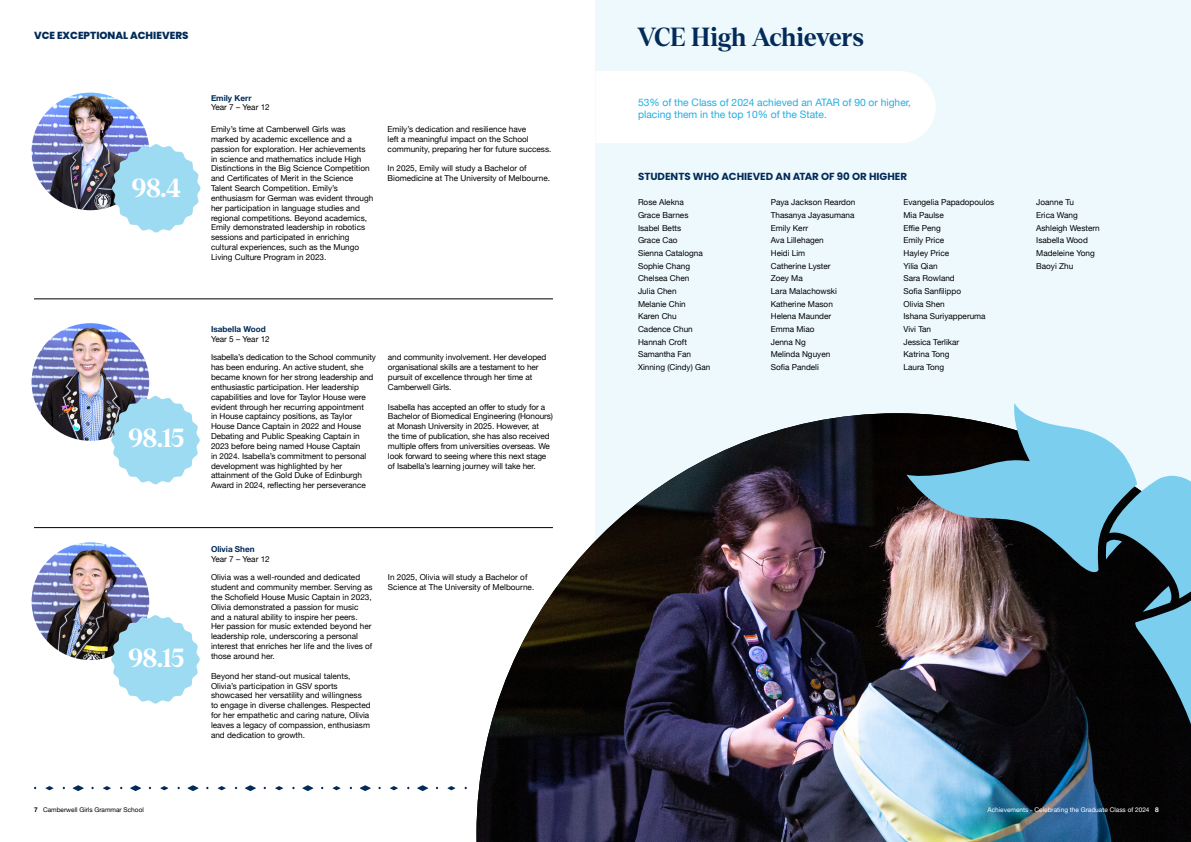
<style>
.page{position:relative;width:1191px;height:842px;background:#fff}
.page>*{position:absolute;margin:0;border:0;box-sizing:border-box;transform-origin:0 0}
.Heading_01{font:700 25px "Denton";letter-spacing:.02em;color:#022b59}
.ATAR_Score{font:700 25px "Denton";color:#fff}
.Breakout_Text{font:10.2px/12.3px "Helvetica Neue";color:#23aee2}
.Subheading_01{font:700 10.2px "Poppins";color:#022b59}
.Section_Title_-_Cont{font:800 10.2px "Poppins";color:#022b59}
.Body_Copy{font:8.2px/9.8px "Helvetica Neue";color:#000}
.List_01{font:8.2px "Helvetica Neue";color:#000}
.Body_Copy_Bold{font:700 8.2px "Helvetica Neue";color:#022b59}
.t1{font:6.5px "Helvetica Neue";color:#fff}
.t2{font:6.5px "Helvetica Neue";color:#000}
.s1{font-weight:700}
</style>
<div class="page">
<img style="left:32px;top:93px;width:117px;height:117px;border-radius:59px">
<img style="left:32px;top:323px;width:117px;height:118px;border-radius:59px">
<img style="left:32px;top:542px;width:117px;height:118px;border-radius:59px">
<svg style="left:112px;top:144px;width:88px;height:89px"></svg>
<svg style="left:111px;top:396px;width:89px;height:88px"></svg>
<svg style="left:111px;top:615px;width:89px;height:89px"></svg>
<div style="left:595px;top:0;width:596px;height:842px;background:#edf9fd"></div>
<img style="left:476px;top:413px;width:715px;height:429px">
<img style="left:893px;top:555px;width:298px;height:247px">
<svg style="left:906px;top:403px;width:285px;height:209px"></svg>
<div style="left:596px;top:71px;width:339px;height:72px;background:#fff"></div>
<hr style="left:34px;top:299px;width:519px;height:1px;background:#000">
<hr style="left:34px;top:527px;width:519px;height:1px;background:#000">
<svg style="left:73px;top:785px;width:11px;height:6px"></svg>
<svg style="left:130px;top:785px;width:11px;height:6px"></svg>
<svg style="left:187px;top:785px;width:11px;height:6px"></svg>
<svg style="left:245px;top:785px;width:11px;height:6px"></svg>
<svg style="left:302px;top:785px;width:11px;height:6px"></svg>
<svg style="left:360px;top:785px;width:11px;height:6px"></svg>
<svg style="left:275px;top:786px;width:8px;height:4px"></svg>
<svg style="left:218px;top:786px;width:8px;height:4px"></svg>
<svg style="left:160px;top:786px;width:8px;height:4px"></svg>
<svg style="left:103px;top:786px;width:8px;height:4px"></svg>
<svg style="left:46px;top:786px;width:7px;height:4px"></svg>
<svg style="left:332px;top:786px;width:8px;height:4px"></svg>
<svg style="left:390px;top:786px;width:8px;height:4px"></svg>
<svg style="left:417px;top:785px;width:11px;height:6px"></svg>
<svg style="left:447px;top:786px;width:8px;height:4px"></svg>
<p class="Section_Title_-_Cont" style="left:34px;top:30px;width:156px">VCE EXCEPTIONAL ACHIEVERS</p>
<p class="ATAR_Score" style="left:132px;top:173px;width:50px">98.4</p>
<p class="Body_Copy_Bold" style="left:211px;top:91px;width:42px">Emily Kerr</p>
<p class="Body_Copy" style="left:211px;top:103px;width:60px">Year 7 – Year 12</p>
<p class="Body_Copy" style="left:211px;top:125px;width:164px">Emily’s time at Camberwell Girls was marked by academic excellence and a passion for exploration. Her achievements in science and mathematics include High Distinctions in the Big Science Competition and Certificates of Merit in the Science Talent Search Competition. Emily’s enthusiasm for German was evident through her participation in language studies and regional competitions. Beyond academics, Emily demonstrated leadership in robotics sessions and participated in enriching cultural experiences, such as the Mungo Living Culture Program in 2023.</p>
<p class="Body_Copy" style="left:387px;top:125px;width:165px">Emily’s dedication and resilience have<br>left a meaningful impact on the School community, preparing her for future success.</p>
<p class="Body_Copy" style="left:387px;top:164px;width:164px">In 2025, Emily will study a Bachelor of<br>Biomedicine at The University of Melbourne.</p>
<p class="ATAR_Score" style="left:128px;top:423px;width:57px">98.15</p>
<p class="ATAR_Score" style="left:128px;top:642px;width:57px">98.15</p>
<p class="Body_Copy_Bold" style="left:211px;top:323px;width:56px">Isabella Wood</p>
<p class="Body_Copy" style="left:211px;top:335px;width:60px">Year 5 – Year 12</p>
<p class="Body_Copy" style="left:211px;top:353px;width:166px">Isabella’s dedication to the School community has been enduring. An active student, she became known for her strong leadership and enthusiastic participation. Her leadership capabilities and love for Taylor House were evident through her recurring appointment<br>in House captaincy positions, as Taylor House Dance Captain in 2022 and House Debating and Public Speaking Captain in 2023 before being named House Captain<br>in 2024. Isabella’s commitment to personal development was highlighted by her attainment of the Gold Duke of Edinburgh Award in 2024, reflecting her perseverance</p>
<p class="Body_Copy" style="left:388px;top:353px;width:160px">and community involvement. Her developed organisational skills are a testament to her pursuit of excellence through her time at Camberwell Girls.</p>
<p class="Body_Copy" style="left:388px;top:402px;width:166px">Isabella has accepted an offer to study for a Bachelor of Biomedical Engineering (Honours) at Monash University in 2025. However, at<br>the time of publication, she has also received multiple offers from universities overseas. We look forward to seeing where this next stage of Isabella’s learning journey will take her.</p>
<p class="Body_Copy_Bold" style="left:211px;top:543px;width:45px">Olivia Shen</p>
<p class="Body_Copy" style="left:211px;top:555px;width:60px">Year 7 – Year 12</p>
<p class="Body_Copy" style="left:211px;top:573px;width:163px">Olivia was a well-rounded and dedicated student and community member. Serving as the Schofield House Music Captain in 2023, Olivia demonstrated a passion for music and a natural ability to inspire her peers.<br>Her passion for music extended beyond her leadership role, underscoring a personal interest that enriches her life and the lives of those around her.</p>
<p class="Body_Copy" style="left:211px;top:671px;width:161px">Beyond her stand-out musical talents, Olivia’s participation in GSV sports showcased her versatility and willingness to engage in diverse challenges. Respected for her empathetic and caring nature, Olivia leaves a legacy of compassion, enthusiasm and dedication to growth.</p>
<p class="Body_Copy" style="left:388px;top:573px;width:148px">In 2025, Olivia will study a Bachelor of<br>Science at The University of Melbourne.</p>
<p class="Heading_01" style="left:638px;top:22px;width:227px">VCE High Achievers</p>
<p class="Breakout_Text" style="left:638px;top:96px;width:275px">53% of the Class of 2024 achieved an ATAR of 90 or higher, placing them in the top 10% of the State.</p>
<p class="Subheading_01" style="left:638px;top:170px;width:270px">STUDENTS WHO ACHIEVED AN ATAR OF 90 OR HIGHER</p>
<p class="List_01" style="left:638px;top:197px;width:47px">Rose Alekna</p>
<p class="List_01" style="left:638px;top:209px;width:52px">Grace Barnes</p>
<p class="List_01" style="left:638px;top:222px;width:45px">Isabel Betts</p>
<p class="List_01" style="left:638px;top:235px;width:41px">Grace Cao</p>
<p class="List_01" style="left:638px;top:247px;width:66px">Sienna Catalogna</p>
<p class="List_01" style="left:638px;top:260px;width:54px">Sophie Chang</p>
<p class="List_01" style="left:638px;top:273px;width:53px">Chelsea Chen</p>
<p class="List_01" style="left:638px;top:285px;width:40px">Julia Chen</p>
<p class="List_01" style="left:638px;top:298px;width:49px">Melanie Chin</p>
<p class="List_01" style="left:638px;top:311px;width:40px">Karen Chu</p>
<p class="List_01" style="left:638px;top:323px;width:56px">Cadence Chun</p>
<p class="List_01" style="left:638px;top:336px;width:50px">Hannah Croft</p>
<p class="List_01" style="left:638px;top:349px;width:55px">Samantha Fan</p>
<p class="List_01" style="left:638px;top:361px;width:74px">Xinning (Cindy) Gan</p>
<p class="List_01" style="left:770px;top:197px;width:86px">Paya Jackson Reardon</p>
<p class="List_01" style="left:770px;top:209px;width:85px">Thasanya Jayasumana</p>
<p class="List_01" style="left:770px;top:222px;width:39px">Emily Kerr</p>
<p class="List_01" style="left:770px;top:235px;width:55px">Ava Lillehagen</p>
<p class="List_01" style="left:770px;top:247px;width:36px">Heidi Lim</p>
<p class="List_01" style="left:770px;top:260px;width:61px">Catherine Lyster</p>
<p class="List_01" style="left:770px;top:273px;width:34px">Zoey Ma</p>
<p class="List_01" style="left:770px;top:285px;width:68px">Lara Malachowski</p>
<p class="List_01" style="left:770px;top:298px;width:64px">Katherine Mason</p>
<p class="List_01" style="left:770px;top:311px;width:62px">Helena Maunder</p>
<p class="List_01" style="left:770px;top:323px;width:45px">Emma Miao</p>
<p class="List_01" style="left:770px;top:336px;width:37px">Jenna Ng</p>
<p class="List_01" style="left:770px;top:349px;width:61px">Melinda Nguyen</p>
<p class="List_01" style="left:770px;top:361px;width:50px">Sofia Pandeli</p>
<p class="List_01" style="left:903px;top:197px;width:92px">Evangelia Papadopoulos</p>
<p class="List_01" style="left:903px;top:209px;width:42px">Mia Paulse</p>
<p class="List_01" style="left:903px;top:222px;width:39px">Effie Peng</p>
<p class="List_01" style="left:903px;top:235px;width:42px">Emily Price</p>
<p class="List_01" style="left:903px;top:247px;width:47px">Hayley Price</p>
<p class="List_01" style="left:903px;top:260px;width:36px">Yilia Qian</p>
<p class="List_01" style="left:903px;top:273px;width:53px">Sara Rowland</p>
<p class="List_01" style="left:903px;top:285px;width:59px">Sofia Sanfilippo</p>
<p class="List_01" style="left:903px;top:298px;width:43px">Olivia Shen</p>
<p class="List_01" style="left:903px;top:311px;width:84px">Ishana Suriyapperuma</p>
<p class="List_01" style="left:903px;top:323px;width:29px">Vivi Tan</p>
<p class="List_01" style="left:903px;top:336px;width:57px">Jessica Terlikar</p>
<p class="List_01" style="left:903px;top:349px;width:48px">Katrina Tong</p>
<p class="List_01" style="left:903px;top:361px;width:42px">Laura Tong</p>
<p class="List_01" style="left:1036px;top:197px;width:39px">Joanne Tu</p>
<p class="List_01" style="left:1036px;top:209px;width:43px">Erica Wang</p>
<p class="List_01" style="left:1036px;top:222px;width:65px">Ashleigh Western</p>
<p class="List_01" style="left:1036px;top:235px;width:53px">Isabella Wood</p>
<p class="List_01" style="left:1036px;top:247px;width:60px">Madeleine Yong</p>
<p class="List_01" style="left:1036px;top:260px;width:39px">Baoyi Zhu</p>
<p class="t2" style="left:34px;top:805px;width:111px"><span class="s1">7</span> Camberwell Girls Grammar School</p>
<p class="t1" style="left:987px;top:805px;width:173px">Achievements - Celebrating the Graduate Class of 2024 <span class="s1">8</span></p>
</div>
